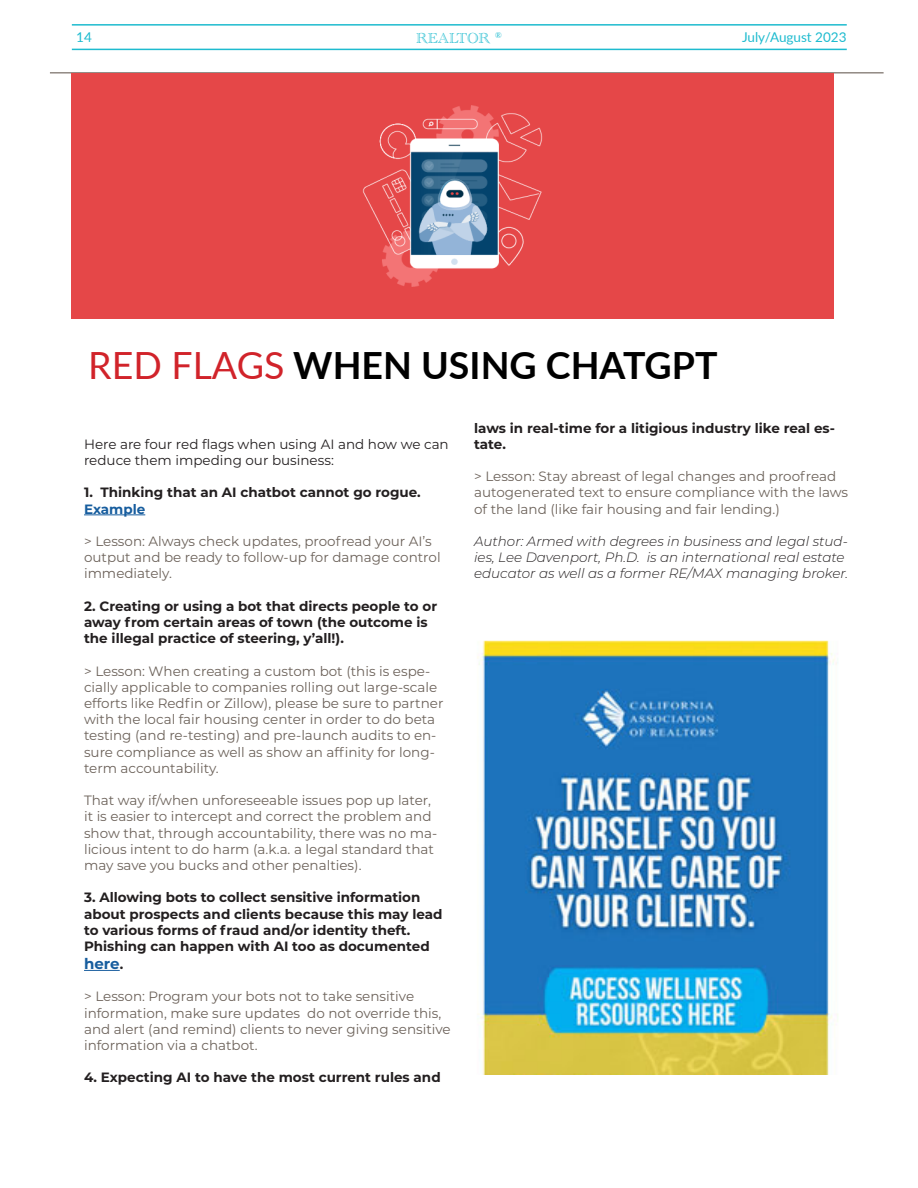
<style>
.page{position:relative;width:918px;height:1188px;background:#fff}
.page>*{position:absolute;margin:0;border:0;box-sizing:border-box;transform-origin:0 0}
.t1{font:700 37.5px "Lato";color:#000}
.t2{font:15px "Academy Engraved Let Plain";color:#1ebbcf}
.t3{font:700 15px "Montserrat";color:#175d9e}
.t4{font:13.5px/16.2px "Montserrat";color:#6c625a}
.t5{font:700 13.5px/16.2px "Montserrat";color:#231f20}
.t6{font:italic 300 13.5px/16.2px "Montserrat";color:#231f20}
.t7{font:13.5px/16.2px "Montserrat";color:#231f20}
.t8{font:13.5px "Lato";color:#1ebbcf}
.s1{font-weight:400;color:#d1232a}
.s2{color:#175d9e}
.s3{font-size:13.5px;color:#231f20}
</style>
<div class="page">
<hr style="left:72px;top:24px;width:775px;height:2px;background:#1ebbcf">
<hr style="left:72px;top:49px;width:775px;height:1px;background:#1ebbcf">
<hr style="left:50px;top:72px;width:834px;height:1px;background:#6c625a">
<hr style="left:84px;top:515px;width:61px;height:1px;background:#175d9e">
<hr style="left:84px;top:970px;width:36px;height:1px;background:#175d9e">
<img style="left:71px;top:73px;width:763px;height:246px">
<img style="left:477px;top:640px;width:361px;height:435px">
<p class="t2" style="left:416px;top:30px;width:87px">REALTOR <sup>®</sup></p>
<p class="t8" style="left:76px;top:28px;width:17px">14</p>
<p class="t8" style="left:742px;top:28px;width:106px">July/August 2023</p>
<p class="t1" style="left:88px;top:337px;width:631px"><span class="s1">RED FLAGS</span> WHEN USING CHATGPT</p>
<p class="t7" style="left:84px;top:435px;width:366px">Here are four red flags when using AI and how we can reduce them impeding our business:</p>
<p class="t5" style="left:84px;top:484px;width:338px">1. Thinking that an AI chatbot cannot go rogue.<br><span class="s2">Example</span></p>
<p class="t4" style="left:84px;top:533px;width:358px">&gt; Lesson: Always check updates, proofread your AI’s output and be ready to follow-up for damage control immediately.</p>
<p class="t5" style="left:84px;top:597px;width:355px">2. Creating or using a bot that directs people to or away from certain areas of town (the outcome is the illegal practice of steering, y’all!).</p>
<p class="t4" style="left:84px;top:662px;width:361px">&gt; Lesson: When creating a custom bot (this is espe&shy;cially applicable to companies rolling out large-scale efforts like Redfin or Zillow), please be sure to partner with the local fair housing center in order to do beta testing (and re-testing) and pre-launch audits to en&shy;sure compliance as well as show an affinity for long&shy;term accountability.</p>
<p class="t4" style="left:84px;top:792px;width:355px">That way if/when unforeseeable issues pop up later, it is easier to intercept and correct the problem and show that, through accountability, there was no ma&shy;licious intent to do harm (a.k.a. a legal standard that may save you bucks and other penalties).</p>
<p class="t5" style="left:84px;top:889px;width:360px">3. Allowing bots to collect sensitive information about prospects and clients because this may lead to various forms of fraud and/or identity theft.<br>Phishing can happen with AI too as documented</p>
<p class="t3" style="left:84px;top:953px;width:41px">here<span class="s3">.</span></p>
<p class="t4" style="left:84px;top:988px;width:368px">&gt; Lesson: Program your bots not to take sensitive information, make sure updates do not override this, and alert (and remind) clients to never giving sensitive information via a chatbot.</p>
<p class="t5" style="left:84px;top:1069px;width:358px">4. Expecting AI to have the most current rules and</p>
<p class="t5" style="left:474px;top:419px;width:362px">laws in real-time for a litigious industry like real es&shy;tate.</p>
<p class="t4" style="left:474px;top:468px;width:376px">&gt; Lesson: Stay abreast of legal changes and proofread autogenerated text to ensure compliance with the laws of the land (like fair housing and fair lending.)</p>
<p class="t6" style="left:474px;top:533px;width:376px">Author: Armed with degrees in business and legal stud&shy;ies, Lee Davenport, Ph.D. is an international real estate educator as well as a former RE/MAX managing broker.</p>
</div>
